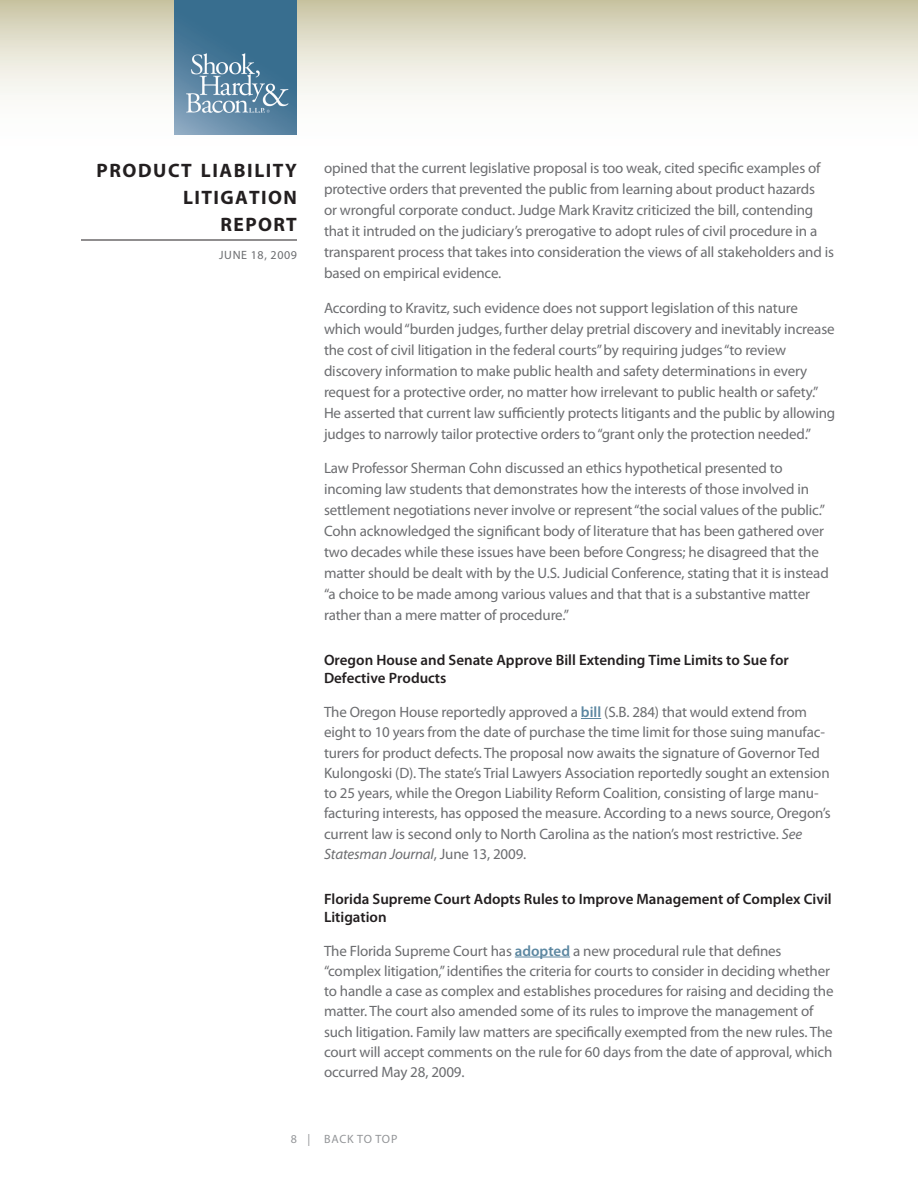
<style>
.page{position:relative;width:918px;height:1188px;background:#fff}
.page>*{position:absolute;margin:0;border:0;box-sizing:border-box;transform-origin:0 0}
.t1{font:700 19.5px/27px "Myriad Pro";letter-spacing:.075em;color:#231f20;text-align:right}
.Body{font:15px/21px "Myriad Pro";letter-spacing:-.01em;color:#6c6d70}
.Subhead{font:600 15px/18px "Myriad Pro";color:#231f20}
.t2{font:12px "Myriad Pro";letter-spacing:.05em;color:#6c6d70}
.t3{font:12px "Myriad Pro";letter-spacing:.06em;color:#939598}
.s1{font-weight:600;color:#5c87a1}
.s2{font-style:italic}
</style>
<div class="page">
<svg style="left:0;top:0;width:918px;height:135px"></svg>
<hr style="left:81px;top:240px;width:216px;height:1px;background:#231f20">
<img style="left:175px;top:0;width:122px;height:135px">
<svg style="left:581px;top:718px;width:20px;height:1px"></svg>
<hr style="left:515px;top:957px;width:55px;height:1px;background:#5c87a1">
<h1 class="t1" style="left:97px;top:156px;width:202px">PRODUCT LIABILITY<br>LITIGATION<br>REPORT</h1>
<p class="t2" style="left:219px;top:248px;width:79px">JUNE 18, 2009</p>
<p class="Body" style="left:324px;top:157px;width:512px">opined that the current legislative proposal is too weak, cited specific examples of protective orders that prevented the public from learning about product hazards<br>or wrongful corporate conduct. Judge Mark Kravitz criticized the bill, contending that it intruded on the judiciary’s prerogative to adopt rules of civil procedure in a transparent process that takes into consideration the views of all stakeholders and is based on empirical evidence.</p>
<p class="Body" style="left:324px;top:297px;width:513px">According to Kravitz, such evidence does not support legislation of this nature which would “burden judges, further delay pretrial discovery and inevitably increase the cost of civil litigation in the federal courts” by requiring judges “to review discovery information to make public health and safety determinations in every request for a protective order, no matter how irrelevant to public health or safety.” He asserted that current law sufficiently protects litigants and the public by allowing judges to narrowly tailor protective orders to “grant only the protection needed.”</p>
<p class="Body" style="left:324px;top:457px;width:506px">Law Professor Sherman Cohn discussed an ethics hypothetical presented to incoming law students that demonstrates how the interests of those involved in settlement negotiations never involve or represent “the social values of the public.” Cohn acknowledged the significant body of literature that has been gathered over two decades while these issues have been before Congress; he disagreed that the matter should be dealt with by the U.S. Judicial Conference, stating that it is instead “a choice to be made among various values and that that is a substantive matter rather than a mere matter of procedure.”</p>
<p class="Subhead" style="left:324px;top:651px;width:466px">Oregon House and Senate Approve Bill Extending Time Limits to Sue for<br>Defective Products</p>
<p class="Body" style="left:324px;top:702px;width:508px;line-height:20.2px">The Oregon House reportedly approved a <span class="s1">bill</span> (S.B. 284) that would extend from eight to 10 years from the date of purchase the time limit for those suing manufac&shy;turers for product defects. The proposal now awaits the signature of Governor Ted Kulongoski (D). The state’s Trial Lawyers Association reportedly sought an extension to 25 years, while the Oregon Liability Reform Coalition, consisting of large manu&shy;facturing interests, has opposed the measure. According to a news source, Oregon’s current law is second only to North Carolina as the nation’s most restrictive. <span class="s2">See Statesman Journal</span>, June 13, 2009.</p>
<p class="Subhead" style="left:324px;top:889px;width:509px">Florida Supreme Court Adopts Rules to Improve Management of Complex Civil<br>Litigation</p>
<p class="Body" style="left:324px;top:940px;width:511px;line-height:20.2px">The Florida Supreme Court has <span class="s1">adopted</span> a new procedural rule that defines “complex litigation,” identifies the criteria for courts to consider in deciding whether to handle a case as complex and establishes procedures for raising and deciding the matter. The court also amended some of its rules to improve the management of such litigation. Family law matters are specifically exempted from the new rules. The court will accept comments on the rule for 60 days from the date of approval, which occurred May 28, 2009.</p>
<p class="t3" style="left:291px;top:1132px;width:108px">8 | BACK TO TOP</p>
</div>
